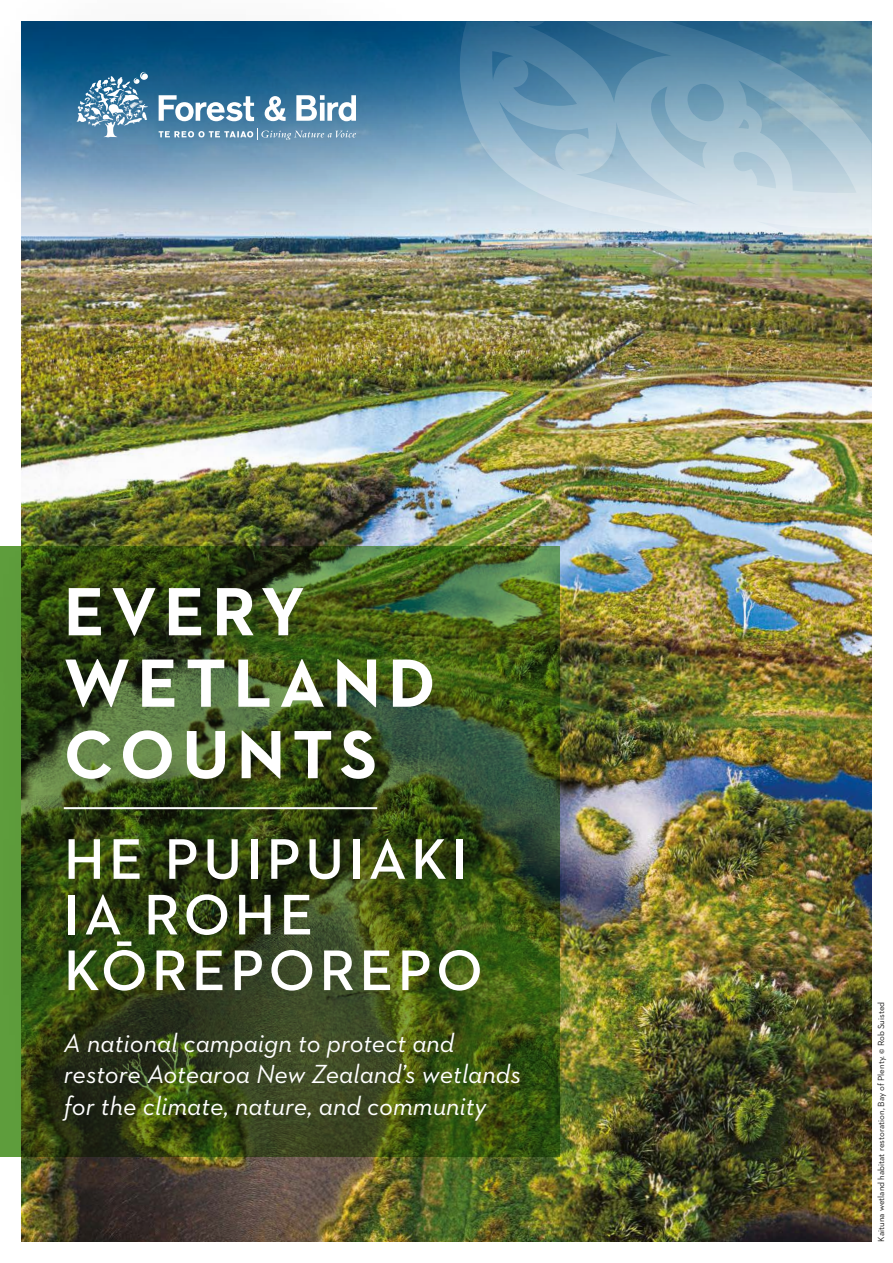
<style>
.page{position:relative;width:893px;height:1263px;background:#fff}
.page>*{position:absolute;margin:0;border:0;box-sizing:border-box;transform-origin:0 0}
.t1{font:700 69.45px/71.4px "Neutraface 2 Text";letter-spacing:.1em;color:#fff}
.t2{font:600 58.2px/55.7px "Neutraface 2 Text";letter-spacing:.07em;color:#fff}
.t3{font:italic 26.7px/31.7px "Neutraface 2 Text";color:#fff}
.t4{font:9px "Neutraface 2 Text";color:#1d1d1b}
</style>
<div class="page">
<img style="left:21px;top:247px;width:851px;height:995px">
<img style="left:487px;top:235px;width:385px;height:12px">
<div style="left:0;top:0;width:487px;height:281px;background:#1d1d1b;opacity:.5"></div>
<svg style="left:77px;top:72px;width:71px;height:65px;background:#6594b3"></svg>
<svg style="left:159px;top:95px;width:95px;height:26px"></svg>
<svg style="left:265px;top:96px;width:21px;height:25px"></svg>
<svg style="left:296px;top:95px;width:60px;height:26px"></svg>
<svg style="left:159px;top:128px;width:197px;height:12px;background:#769ebb"></svg>
<div style="left:0;top:506px;width:586px;height:688px;background:#1d1d1b;opacity:.5"></div>
<hr style="left:64px;top:807px;width:313px;height:2px;background:#fff">
<svg style="left:459px;top:21px;width:413px;height:214px;background:#8cafc3"></svg>
<h1 class="t1" style="left:64px;top:575px;width:373px">EVERY<br>WETLAND<br>COUNTS</h1>
<h2 class="t2" style="left:64px;top:830px;width:421px">HE PUIPUIAKI<br>IA ROHE<br>KŌREPOREPO</h2>
<p class="t3" style="left:64px;top:1026px;width:459px">A national campaign to protect and restore Aotearoa New Zealand’s wetlands for the climate, nature, and community</p>
<p class="t4" style="left:875px;top:1242px;width:242px;rotate:-90deg">Kaituna wetland habitat restoration, Bay of Plenty. © Rob Suisted</p>
</div>
